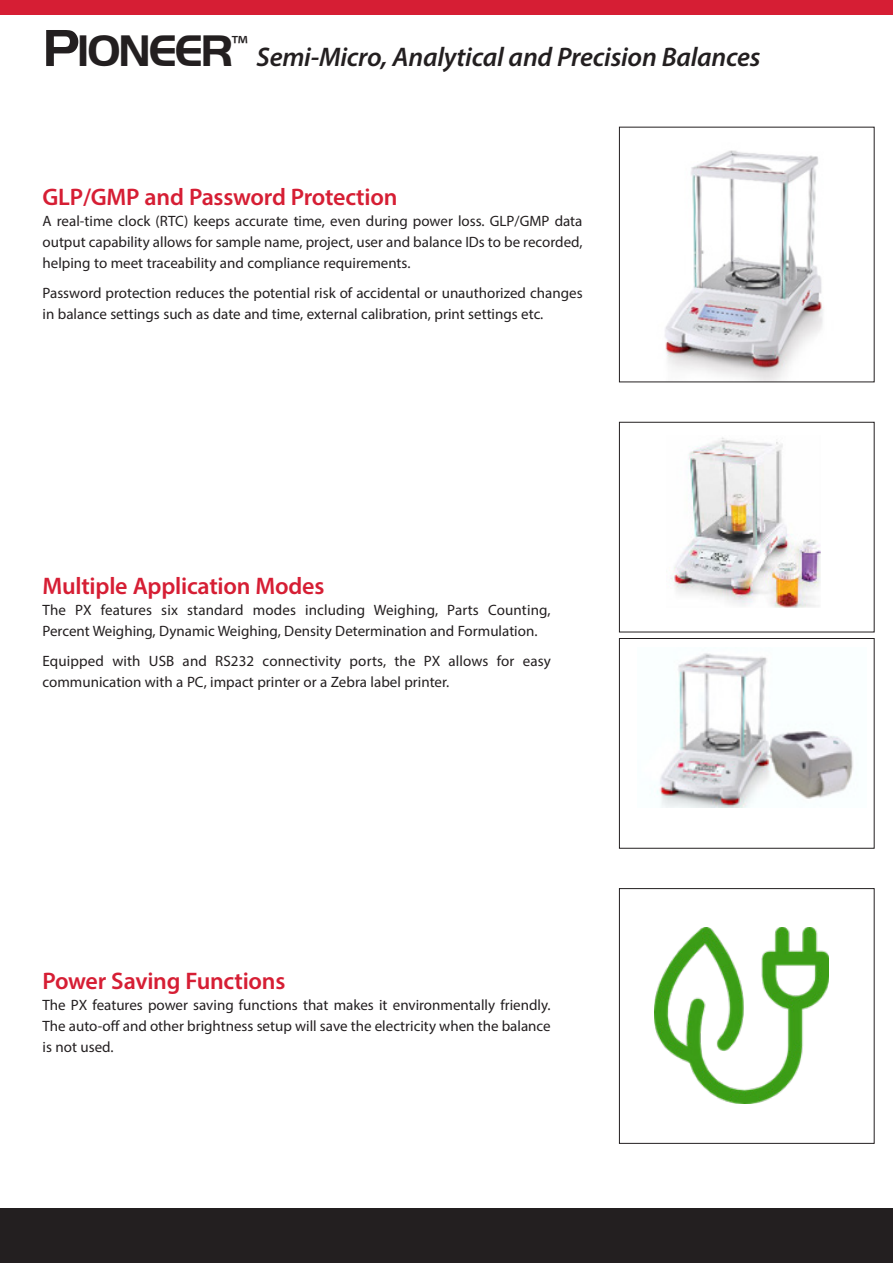
<style>
.page{position:relative;width:893px;height:1263px;background:#fff}
.page>*{position:absolute;margin:0;border:0;box-sizing:border-box;transform-origin:0 0}
.Back_Product_Name{font:700 45.9px "Handel Got D";letter-spacing:-.05em;color:#231f20}
.Back_Product_Name-2{font:italic 600 27px "Myriad Pro";letter-spacing:-.01em;color:#231f20}
.Interior_Paragraph_H{font:600 24px "Myriad Pro";letter-spacing:-.01em;color:#d61e34}
.Interior_Copy_Text{font:15px/21px "Myriad Pro";color:#231f20}
.s1{font-size:54px}
</style>
<div class="page">
<div style="left:0;top:1208px;width:893px;height:55px;background:#231f20"></div>
<div style="left:0;top:0;width:893px;height:15px;background:#d61e34"></div>
<img style="left:670px;top:437px;width:151px;height:170px">
<img style="left:654px;top:653px;width:199px;height:154px">
<div style="left:619px;top:422px;width:255px;height:210px;border:1px solid #231f20"></div>
<div style="left:619px;top:638px;width:255px;height:210px;border:1px solid #231f20"></div>
<img style="left:654px;top:928px;width:174px;height:176px">
<div style="left:619px;top:888px;width:255px;height:255px;border:1px solid #231f20"></div>
<img style="left:665px;top:150px;width:159px;height:230px">
<p class="Back_Product_Name" style="left:43px;top:25px;width:207px"><span class="s1">P</span>IONEER<sup>™</sup></p>
<p class="Back_Product_Name-2" style="left:257px;top:40px;width:505px">Semi-Micro, Analytical and Precision Balances</p>
<p class="Interior_Paragraph_H" style="left:43px;top:182px;width:356px">GLP/GMP and Password Protection</p>
<p class="Interior_Copy_Text" style="left:43px;top:210px;width:542px;text-align:justify">A real-time clock (RTC) keeps accurate time, even during power loss. GLP/GMP data output capability allows for sample name, project, user and balance IDs to be recorded, helping to meet traceability and compliance requirements.</p>
<p class="Interior_Copy_Text" style="left:43px;top:282px;width:542px">Password protection reduces the potential risk of accidental or unauthorized changes in balance settings such as date and time, external calibration, print settings etc.</p>
<p class="Interior_Paragraph_H" style="left:43px;top:571px;width:283px">Multiple Application Modes</p>
<p class="Interior_Copy_Text" style="left:43px;top:599px;width:510px">The PX features six standard modes including Weighing, Parts Counting,<br>Percent Weighing, Dynamic Weighing, Density Determination and Formulation.</p>
<p class="Interior_Copy_Text" style="left:43px;top:650px;width:510px">Equipped with USB and RS232 connectivity ports, the PX allows for easy communication with a PC, impact printer or a Zebra label printer.</p>
<p class="Interior_Paragraph_H" style="left:43px;top:965px;width:244px">Power Saving Functions</p>
<p class="Interior_Copy_Text" style="left:43px;top:994px;width:510px;text-align:justify">The PX features power saving functions that makes it environmentally friendly.<br>The auto-off and other brightness setup will save the electricity when the balance is not used.</p>
</div>
